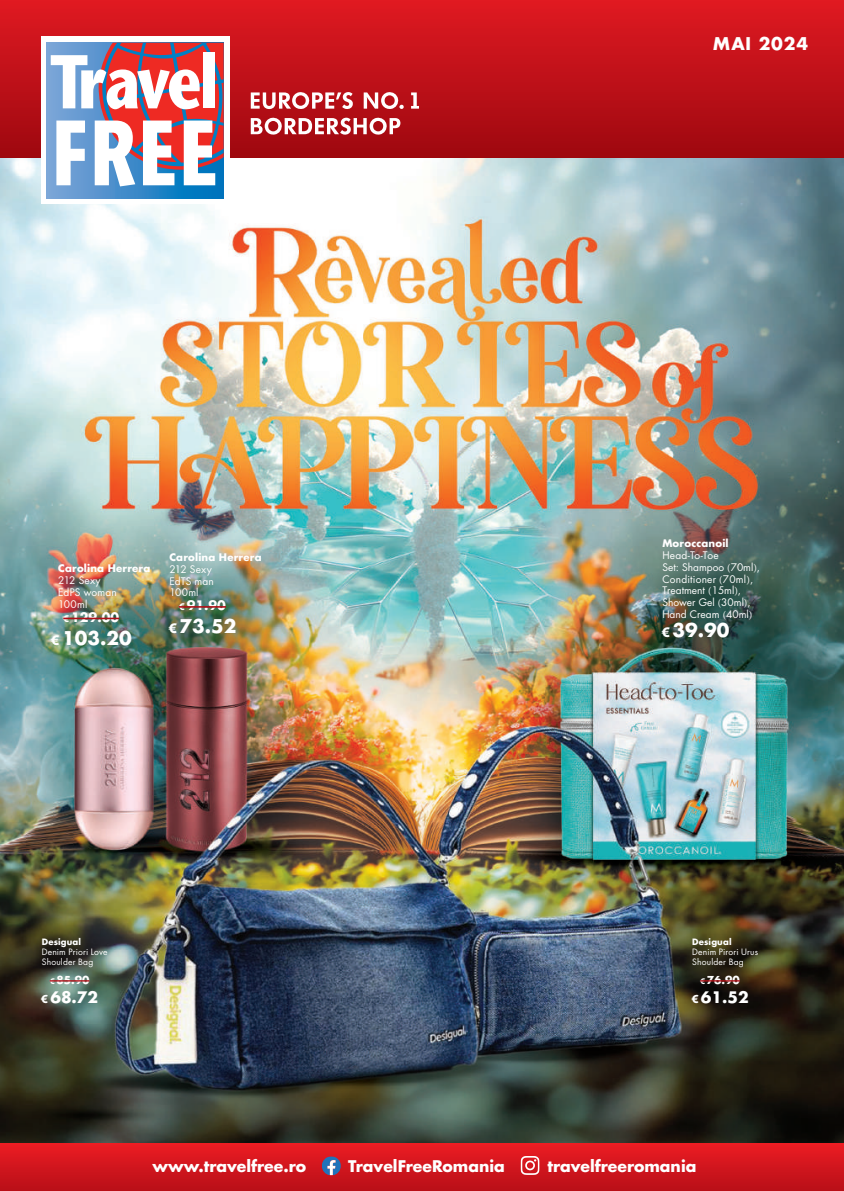
<style>
.page{position:relative;width:844px;height:1191px;background:#fff}
.page>*{position:absolute;margin:0;border:0;box-sizing:border-box;transform-origin:0 0}
.t1{font:700 18.38px "Futura LT Pro";color:#fff}
.t2{font:700 17.15px "Futura LT Pro";letter-spacing:.05em;color:#fff}
.t3{font:700 15.75px "Futura LT Pro";color:#fff}
.t4{font:700 15.4px "Futura LT Pro";color:#fff}
.t5{font:700 12.78px "Futura LT Pro";color:#fff}
.t6{font:700 10.67px "Futura LT Pro";color:#fff}
.t7{font:10.15px/11.9px "Futura LT Pro";color:#fff}
.t8{font:700 10.15px "Futura LT Pro";letter-spacing:.02em;color:#fff}
.t9{font:8.58px/10px "Futura LT Pro";letter-spacing:.02em;color:#fff}
.t10{font:700 8.58px "Futura LT Pro";letter-spacing:.015em;color:#fff}
.s1{font-size:8.92px}
.s2{font-size:12.78px}
.s3{font-size:7.52px}
.s4{font-size:10.67px}
.s5{font-family:"Minion Pro"}
</style>
<div class="page">
<img style="left:0;top:158px;width:843px;height:985px">
<div style="left:0;top:1143px;width:843px;height:48px;background:linear-gradient(to bottom,#ec1c23,#b91018)"></div>
<div style="left:0;top:0;width:843px;height:158px;background:linear-gradient(to bottom,#e01b23,#9e070f)"></div>
<div style="left:41px;top:37px;width:189px;height:167px;background:#fff"></div>
<div style="left:47px;top:43px;width:177px;height:155px;background:linear-gradient(to right,#81a4d7,#006fbb)"></div>
<svg style="left:51px;top:43px;width:173px;height:143px"></svg>
<svg style="left:251px;top:117px;width:150px;height:18px"></svg>
<svg style="left:251px;top:91px;width:168px;height:18px"></svg>
<svg style="left:322px;top:1156px;width:19px;height:19px"></svg>
<svg style="left:520px;top:1155px;width:19px;height:20px"></svg>
<hr style="left:50px;top:980px;width:39px;height:1px;background:#b00d15">
<hr style="left:700px;top:980px;width:39px;height:1px;background:#b00d15">
<hr style="left:63px;top:617px;width:56px;height:2px;background:#b00d15">
<hr style="left:179px;top:606px;width:47px;height:1px;background:#b00d15">
<p class="t8" style="left:58px;top:561px;width:94px">Carolina Herrera</p>
<p class="t7" style="left:58px;top:574px;width:60px">212 Sexy<br>EdPS woman<br>100ml</p>
<p class="t5" style="left:63px;top:607px;width:57px"><span class="s1">€</span> 129.00</p>
<h1 class="t1" style="left:51px;top:623px;width:82px"><span class="s2">€</span> 103.20</h1>
<p class="t8" style="left:169px;top:549px;width:94px">Carolina Herrera</p>
<p class="t7" style="left:169px;top:563px;width:46px">212 Sexy<br>EdTS man<br>100ml</p>
<p class="t5" style="left:179px;top:595px;width:49px"><span class="s1">€</span> 91.90</p>
<h1 class="t1" style="left:168px;top:612px;width:70px"><span class="s2">€</span> 73.52</h1>
<p class="t10" style="left:42px;top:935px;width:41px">Desigual</p>
<p class="t9" style="left:42px;top:947px;width:67px">Denim Priori Love<br>Shoulder Bag</p>
<p class="t6" style="left:50px;top:971px;width:41px"><span class="s3">€</span> 85.90</p>
<h3 class="t4" style="left:41px;top:985px;width:59px"><span class="s4">€</span> 68.72</h3>
<h2 class="t2" style="left:713px;top:30px;width:96px">MAI 2024</h2>
<p class="t8" style="left:662px;top:535px;width:68px">Moroccanoil</p>
<p class="t7" style="left:662px;top:549px;width:99px">Head-To-Toe<br>Set: Shampoo <span class="s5">(</span>70ml<span class="s5">)</span>,<br>Conditioner <span class="s5">(</span>70ml<span class="s5">)</span>,<br>Treatment <span class="s5">(</span>15ml<span class="s5">)</span>,<br>Shower Gel <span class="s5">(</span>30ml<span class="s5">)</span>,<br>Hand Cream <span class="s5">(</span>40ml<span class="s5">)</span></p>
<h1 class="t1" style="left:661px;top:615px;width:70px"><span class="s2">€</span> 39.90</h1>
<p class="t10" style="left:692px;top:935px;width:41px">Desigual</p>
<p class="t9" style="left:692px;top:947px;width:67px">Denim Pirori Urus<br>Shoulder Bag</p>
<p class="t6" style="left:700px;top:971px;width:41px"><span class="s3">€</span> 76.90</p>
<h3 class="t4" style="left:691px;top:985px;width:59px"><span class="s4">€</span> 61.52</h3>
<h3 class="t3" style="left:152px;top:1154px;width:155px">www.travelfree.ro</h3>
<h3 class="t3" style="left:348px;top:1154px;width:158px">TravelFreeRomania</h3>
<h3 class="t3" style="left:547px;top:1154px;width:150px">travelfreeromania</h3>
</div>
